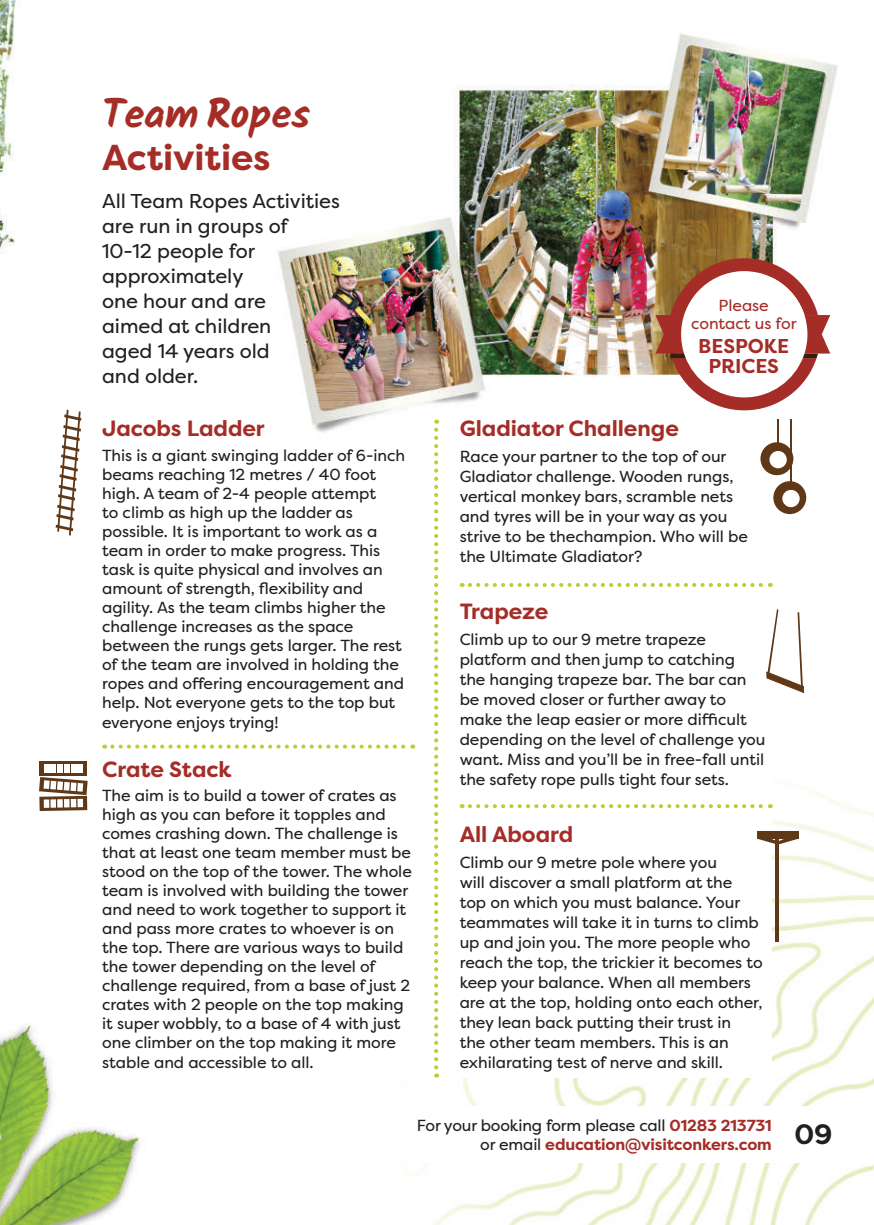
<style>
.page{position:relative;width:874px;height:1225px;background:#fff}
.page>*{position:absolute;margin:0;border:0;box-sizing:border-box;transform-origin:0 0}
.t1{font:700 41px "Kalam";letter-spacing:-.005em;color:#a52d27}
.t2{font:700 36px "Filson Pro";letter-spacing:-.005em;color:#a52d27}
.t3{font:700 28px "Filson Pro";color:#231f20}
.t4{font:700 22px "Filson Pro";letter-spacing:-.005em;color:#a52d27}
.t5{font:20px/25px "Filson Pro";letter-spacing:-.005em;color:#231f20}
.t6{font:700 20px/20px "Filson Pro";letter-spacing:-.005em;color:#a52d27;text-align:center}
.t7{font:16px/19px "Filson Pro";letter-spacing:-.005em;color:#231f20}
.t8{font:700 16px/19.2px "Filson Pro";letter-spacing:-.01em;color:#a52d27;text-align:right}
.t9{font:16px/18px "Filson Pro";letter-spacing:-.005em;color:#a52d27;text-align:center}
.s1{font-weight:400;color:#231f20}
</style>
<div class="page">
<img style="left:0;top:0;width:873px;height:1224px">
<div style="left:102px;top:638px;width:669px;height:439px;background:#fff"></div>
<svg style="left:112px;top:744px;width:301px;height:4px"></svg>
<svg style="left:469px;top:583px;width:301px;height:4px"></svg>
<svg style="left:469px;top:804px;width:301px;height:4px"></svg>
<div style="left:39px;top:761px;width:48px;height:15px;background:#5f3818"></div>
<div style="left:44px;top:764px;width:5px;height:9px;background:#fff"></div>
<div style="left:50px;top:764px;width:6px;height:9px;background:#fff"></div>
<div style="left:57px;top:764px;width:6px;height:9px;background:#fff"></div>
<div style="left:64px;top:764px;width:5px;height:9px;background:#fff"></div>
<div style="left:71px;top:764px;width:5px;height:9px;background:#fff"></div>
<div style="left:77px;top:764px;width:6px;height:9px;background:#fff"></div>
<svg style="left:39px;top:777px;width:49px;height:34px"></svg>
<svg style="left:56px;top:410px;width:25px;height:125px"></svg>
<hr style="left:775px;top:837px;width:3px;height:105px;background:#5f3818">
<div style="left:756px;top:831px;width:42px;height:7px;background:#5f3818"></div>
<svg style="left:756px;top:834px;width:42px;height:11px"></svg>
<svg style="left:765px;top:608px;width:38px;height:85px"></svg>
<div style="left:760px;top:442px;width:33px;height:33px;background:#5f3818;border-radius:50%"></div>
<div style="left:769px;top:451px;width:17px;height:17px;background:#fff;border-radius:50%"></div>
<div style="left:773px;top:481px;width:32px;height:33px;background:#5f3818;border-radius:50%"></div>
<div style="left:781px;top:490px;width:18px;height:17px;background:#fff;border-radius:50%"></div>
<hr style="left:789px;top:419px;width:1px;height:70px;background:#5f3818">
<hr style="left:777px;top:419px;width:1px;height:31px;background:#5f3818">
<svg style="left:434px;top:420px;width:4px;height:657px"></svg>
<div style="left:408px;top:1106px;width:465px;height:56px;background:#fff"></div>
<div style="left:380px;top:1106px;width:57px;height:56px;background:#fff;border-radius:50%"></div>
<svg style="left:655px;top:258px;width:174px;height:152px"></svg>
<h1 class="t1" style="left:102px;top:90px;width:210px">Team Ropes</h1>
<h2 class="t2" style="left:102px;top:135px;width:170px">Activities</h2>
<p class="t5" style="left:102px;top:188px;width:239px">All Team Ropes Activities are run in groups of<br>10-12 people for approximately<br>one hour and are<br>aimed at children<br>aged 14 years old<br>and older.</p>
<h3 class="t4" style="left:102px;top:414px;width:164px">Jacobs Ladder</h3>
<p class="t7" style="left:102px;top:445px;width:304px">This is a giant swinging ladder of 6-inch beams reaching 12 metres / 40 foot high. A team of 2-4 people attempt<br>to climb as high up the ladder as possible. It is important to work as a team in order to make progress. This task is quite physical and involves an amount of strength, flexibility and agility. As the team climbs higher the challenge increases as the space between the rungs gets larger. The rest of the team are involved in holding the ropes and offering encouragement and help. Not everyone gets to the top but everyone enjoys trying!</p>
<h3 class="t4" style="left:102px;top:755px;width:131px">Crate Stack</h3>
<p class="t7" style="left:102px;top:786px;width:311px">The aim is to build a tower of crates as high as you can before it topples and comes crashing down. The challenge is that at least one team member must be stood on the top of the tower. The whole team is involved with building the tower and need to work together to support it and pass more crates to whoever is on the top. There are various ways to build the tower depending on the level of challenge required, from a base of just 2 crates with 2 people on the top making it super wobbly, to a base of 4 with just one climber on the top making it more stable and accessible to all.</p>
<p class="t9" style="left:691px;top:297px;width:107px">Please contact us for</p>
<p class="t6" style="left:698px;top:336px;width:92px">BESPOKE<br>PRICES</p>
<h3 class="t4" style="left:459px;top:414px;width:221px">Gladiator Challenge</h3>
<p class="t7" style="left:459px;top:446px;width:289px;line-height:20px">Race your partner to the top of our Gladiator challenge. Wooden rungs, vertical monkey bars, scramble nets and tyres will be in your way as you strive to be thechampion. Who will be the Ultimate Gladiator?</p>
<h3 class="t4" style="left:459px;top:597px;width:90px">Trapeze</h3>
<p class="t7" style="left:459px;top:629px;width:307px;line-height:20px">Climb up to our 9 metre trapeze platform and then jump to catching<br>the hanging trapeze bar. The bar can be moved closer or further away to make the leap easier or more difficult depending on the level of challenge you want. Miss and you’ll be in free-fall until the safety rope pulls tight four sets.</p>
<h3 class="t4" style="left:459px;top:820px;width:115px">All Aboard</h3>
<p class="t7" style="left:459px;top:852px;width:304px;line-height:20px">Climb our 9 metre pole where you<br>will discover a small platform at the top on which you must balance. Your teammates will take it in turns to climb up and join you. The more people who reach the top, the trickier it becomes to keep your balance. When all members are at the top, holding onto each other, they lean back putting their trust in<br>the other team members. This is an exhilarating test of nerve and skill.</p>
<p class="t8" style="left:416px;top:1115px;width:356px"><span class="s1">For your booking form please call</span> 01283 213731 <span class="s1">or email</span> education@visitconkers.com</p>
<h3 class="t3" style="left:794px;top:1116px;width:39px">09</h3>
</div>
